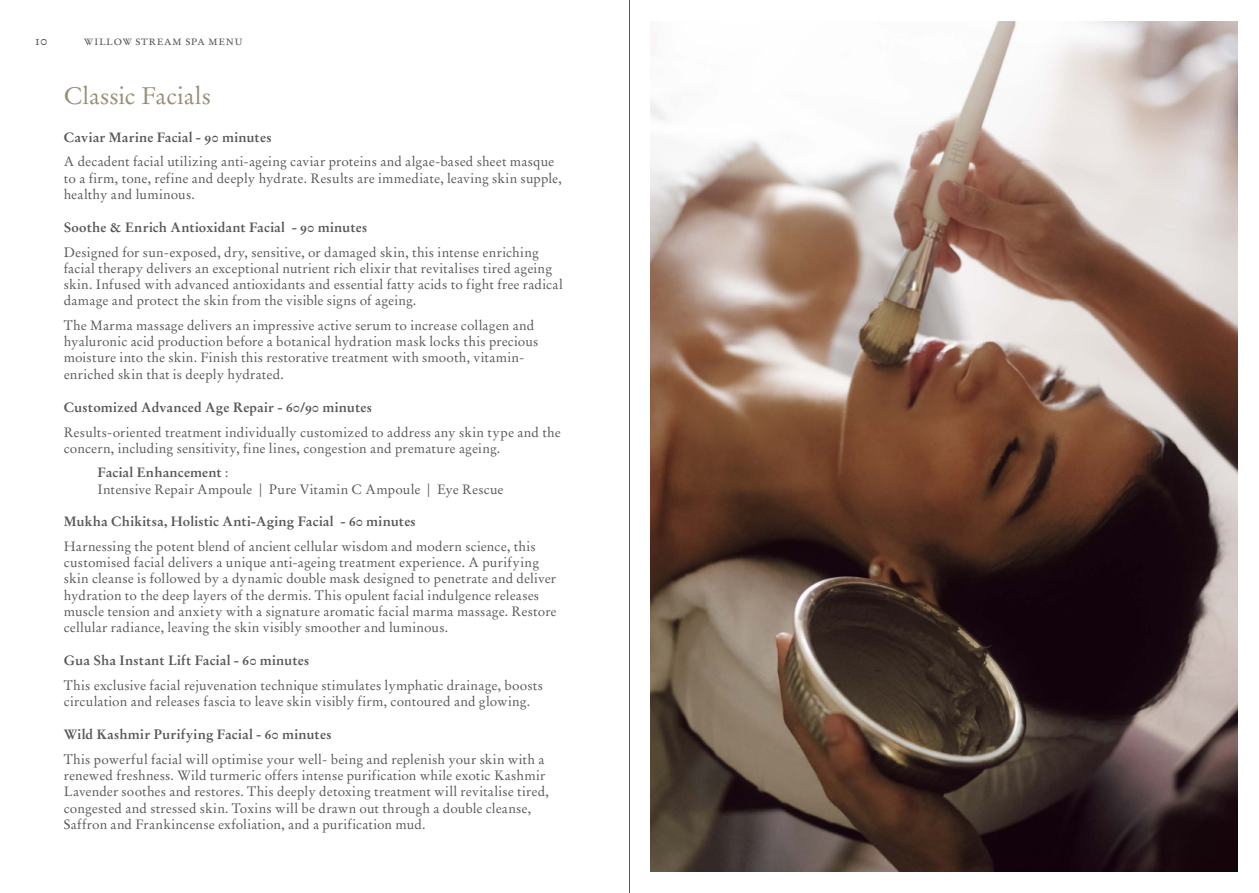
<style>
.page{position:relative;width:1259px;height:893px;background:#fff}
.page>*{position:absolute;margin:0;border:0;box-sizing:border-box;transform-origin:0 0}
.t1{font:24px "Stempel Garamond Roman Os F";color:#968f76}
.t2{font:13.5px/16.2px "Stempel Garamond Roman Os F";letter-spacing:.015em;color:#555759}
.t3{font:13.5px "Stempel Garamond Bold Os F";letter-spacing:.015em;color:#555759}
.t4{font:13.5px "Stempel Garamond Roman SC";letter-spacing:.035em;color:#555759}
.s1{font-family:"Stempel Garamond Roman Os F"}
</style>
<div class="page">
<hr style="left:629px;top:0;width:1px;height:893px;background:#555759">
<img style="left:651px;top:21px;width:586px;height:851px">
<p class="t4" style="left:34px;top:32px;width:15px">10</p>
<p class="t4" style="left:84px;top:32px;width:161px">willow stream spa menu</p>
<h1 class="t1" style="left:64px;top:82px;width:149px">Classic Facials</h1>
<p class="t3" style="left:64px;top:129px;width:209px">Caviar Marine Facial - 90 minutes</p>
<p class="t2" style="left:64px;top:154px;width:500px">A decadent facial utilizing anti-ageing caviar proteins and algae-based sheet masque to a firm, tone, refine and deeply hydrate. Results are immediate, leaving skin supple, healthy and luminous.</p>
<p class="t3" style="left:64px;top:219px;width:305px">Soothe &amp; Enrich Antioxidant Facial - 90 minutes</p>
<p class="t2" style="left:64px;top:244px;width:500px">Designed for sun-exposed, dry, sensitive, or damaged skin, this intense enriching facial therapy delivers an exceptional nutrient rich elixir that revitalises tired ageing skin. Infused with advanced antioxidants and essential fatty acids to fight free radical damage and protect the skin from the visible signs of ageing.</p>
<p class="t2" style="left:64px;top:317px;width:476px">The Marma massage delivers an impressive active serum to increase collagen and hyaluronic acid production before a botanical hydration mask locks this precious moisture into the skin. Finish this restorative treatment with smooth, vitamin&shy;enriched skin that is deeply hydrated.</p>
<p class="t3" style="left:64px;top:399px;width:310px">Customized Advanced Age Repair - 60/90 minutes</p>
<p class="t2" style="left:64px;top:424px;width:498px">Results-oriented treatment individually customized to address any skin type and the concern, including sensitivity, fine lines, congestion and premature ageing.</p>
<p class="t3" style="left:98px;top:464px;width:132px">Facial Enhancement <span class="s1">:</span></p>
<p class="t2" style="left:98px;top:481px;width:407px">Intensive Repair Ampoule | Pure Vitamin C Ampoule | Eye Rescue</p>
<p class="t3" style="left:64px;top:513px;width:353px">Mukha Chikitsa, Holistic Anti-Aging Facial - 60 minutes</p>
<p class="t2" style="left:64px;top:538px;width:494px">Harnessing the potent blend of ancient cellular wisdom and modern science, this customised facial delivers a unique anti-ageing treatment experience. A purifying skin cleanse is followed by a dynamic double mask designed to penetrate and deliver hydration to the deep layers of the dermis. This opulent facial indulgence releases muscle tension and anxiety with a signature aromatic facial marma massage. Restore cellular radiance, leaving the skin visibly smoother and luminous.</p>
<p class="t3" style="left:64px;top:652px;width:247px">Gua Sha Instant Lift Facial - 60 minutes</p>
<p class="t2" style="left:64px;top:677px;width:481px">This exclusive facial rejuvenation technique stimulates lymphatic drainage, boosts circulation and releases fascia to leave skin visibly firm, contoured and glowing.</p>
<p class="t3" style="left:64px;top:726px;width:269px">Wild Kashmir Purifying Facial - 60 minutes</p>
<p class="t2" style="left:64px;top:751px;width:487px">This powerful facial will optimise your well- being and replenish your skin with a renewed freshness. Wild turmeric offers intense purification while exotic Kashmir Lavender soothes and restores. This deeply detoxing treatment will revitalise tired, congested and stressed skin. Toxins will be drawn out through a double cleanse, Saffron and Frankincense exfoliation, and a purification mud.</p>
</div>
